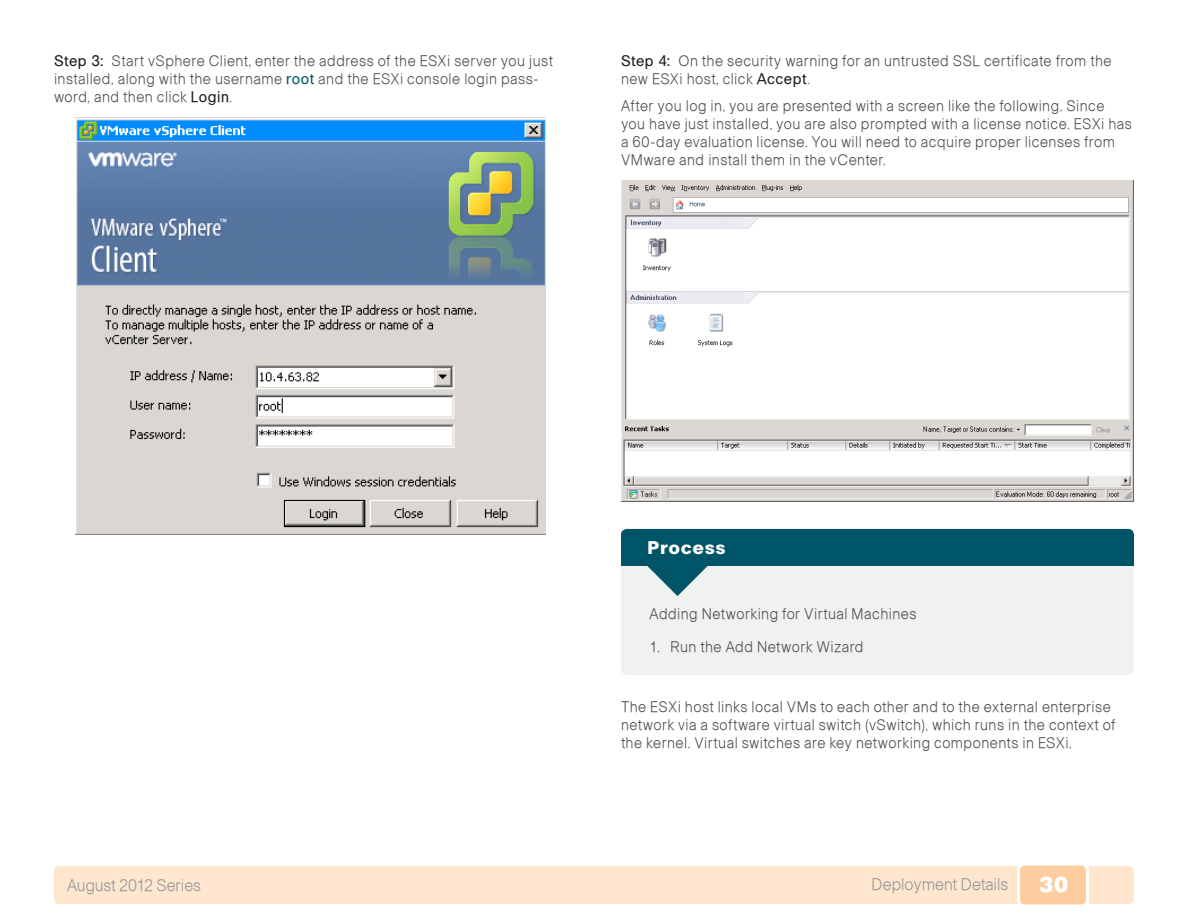
<style>
.page{position:relative;width:1188px;height:918px;background:#fff}
.page>*{position:absolute;margin:0;border:0;box-sizing:border-box;transform-origin:0 0}
.t1{font:900 21px "Cisco";color:#fff}
.t2{font:900 18px "Cisco";letter-spacing:.03em;color:#fff;scale:.95 1}
.t3{font:16.5px "Ciscolight";color:#969696;scale:.95 1}
.t4{font:15px/18px "Ciscolight";letter-spacing:.03em;color:#4d4d4d;scale:.95 1}
.s1{font-family:"Cisco";color:#231f20}
.s2{font-family:"Ciscoregular";color:#005568}
.s3{font-family:"Ciscoregular";color:#231f20}
</style>
<div class="page">
<div style="left:54px;top:866px;width:1080px;height:38px;background:#fee6cf;border-radius:6px"></div>
<div style="left:1019px;top:864px;width:68px;height:42px;background:#fdcd9f;border-radius:6px"></div>
<div style="left:1017px;top:863px;width:72px;height:44px;border:3px solid #fff;border-radius:6px"></div>
<img style="left:75px;top:119px;width:471px;height:416px">
<img style="left:621px;top:181px;width:513px;height:320px">
<div style="left:621px;top:556px;width:513px;height:119px;background:#f0f2f2;border-radius:6px"></div>
<svg style="left:647px;top:566px;width:61px;height:30px"></svg>
<div style="left:621px;top:529px;width:513px;height:37px;background:#005467;border-radius:6px"></div>
<p class="t4" style="left:54px;top:51px;width:527px"><span class="s1">Step 3:</span> Start vSphere Client, enter the address of the ESXi server you just installed, along with the username <span class="s2">root</span> and the ESXi console login pass&shy;word, and then click <span class="s3">Login</span>.</p>
<p class="t4" style="left:621px;top:51px;width:518px"><span class="s1">Step 4:</span> On the security warning for an untrusted SSL certificate from the new ESXi host, click <span class="s3">Accept</span>.</p>
<p class="t4" style="left:621px;top:96px;width:539px">After you log in, you are presented with a screen like the following. Since you have just installed, you are also prompted with a license notice. ESXi has a 60-day evaluation license. You will need to acquire proper licenses from VMware and install them in the vCenter.</p>
<p class="t2" style="left:647px;top:537px;width:84px">Process</p>
<p class="t4" style="left:650px;top:604px;width:283px">Adding Networking for Virtual Machines</p>
<p class="t4" style="left:650px;top:637px;width:227px">1. Run the Add Network Wizard</p>
<p class="t4" style="left:621px;top:697px;width:522px">The ESXi host links local VMs to each other and to the external enterprise network via a software virtual switch (vSwitch), which runs in the context of the kernel. Virtual switches are key networking components in ESXi.</p>
<p class="t3" style="left:67px;top:875px;width:142px">August 2012 Series</p>
<p class="t3" style="left:872px;top:874px;width:146px">Deployment Details</p>
<h1 class="t1" style="left:1039px;top:872px;width:31px">30</h1>
</div>
